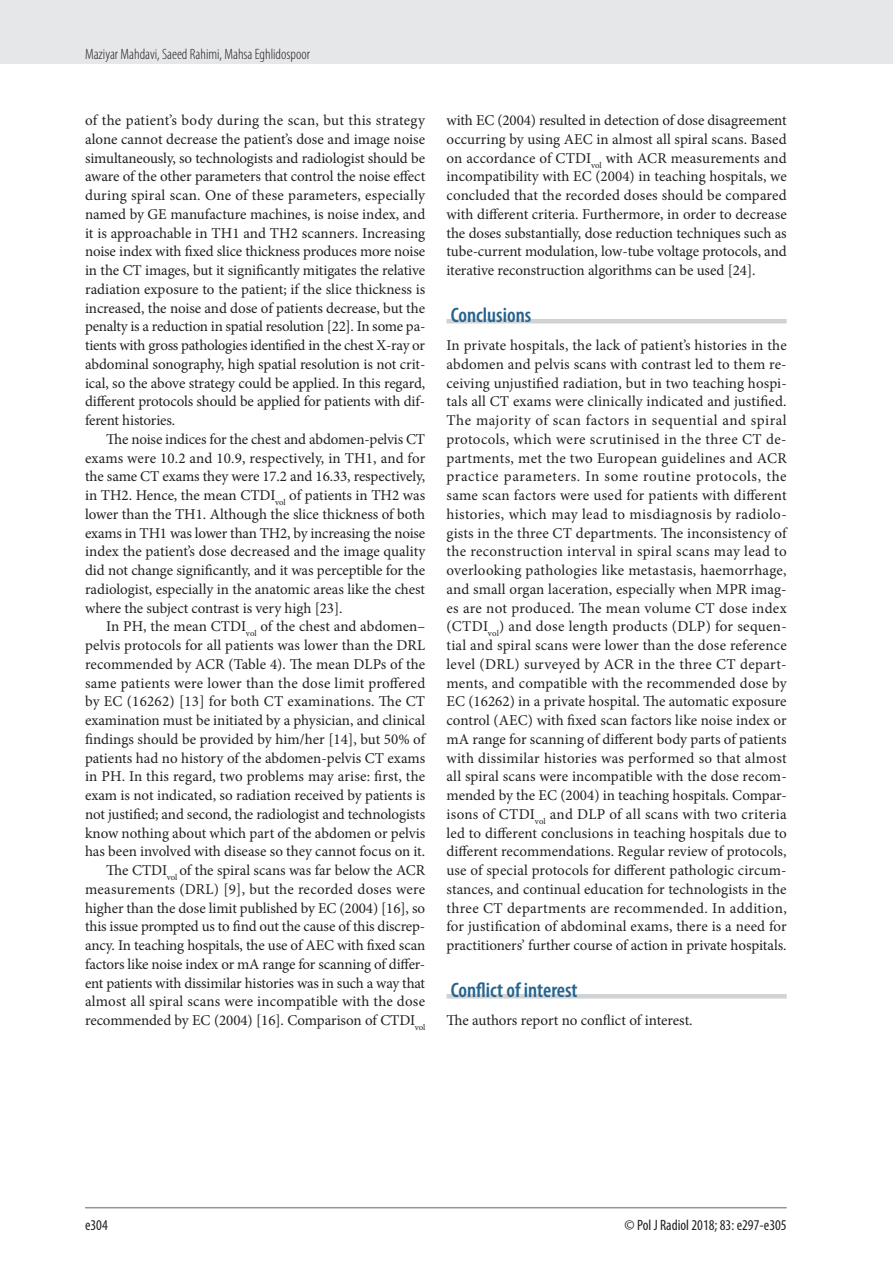
<style>
.page{position:relative;width:893px;height:1263px;background:#fff}
.page>*{position:absolute;margin:0;border:0;box-sizing:border-box;transform-origin:0 0}
.t1{font:600 condensed 21px "Myriad Pro";color:#24648f}
.t2{font:15px/18.8px "Minion Pro";letter-spacing:-.005em;color:#231f20;text-align:justify}
.t3{font:300 condensed 15px "Myriad Pro";color:#231f20}
.t4{font:condensed 15px "Myriad Pro";color:#231f20}
</style>
<div class="page">
<div style="left:0;top:0;width:893px;height:64px;background:#e6e7e9"></div>
<hr style="left:85px;top:1207px;width:702px;height:1px;background:#939598">
<hr style="left:446px;top:319px;width:341px;height:4px;background:#d1d2d4">
<hr style="left:446px;top:994px;width:341px;height:4px;background:#d1d2d4">
<p class="t3" style="left:85px;top:45px;width:226px">Maziyar Mahdavi, Saeed Rahimi, Mahsa Eghlidospoor</p>
<p class="t2" style="left:85px;top:111px;width:342px">of the patient’s body during the scan, but this strategy alone cannot decrease the patient’s dose and image noise simultaneously, so technologists and radiologist should be aware of the other parameters that control the noise effect during spiral scan. One of these parameters, especially named by GE manufacture machines, is noise index, and it is approachable in TH1 and TH2 scanners. Increasing noise index with fixed slice thickness produces more noise in the CT images, but it significantly mitigates the relative radiation exposure to the patient; if the slice thickness is increased, the noise and dose of patients decrease, but the penalty is a reduction in spatial resolution [22]. In some pa&shy;tients with gross pathologies identified in the chest X-ray or abdominal sonography, high spatial resolution is not crit&shy;ical, so the above strategy could be applied. In this regard, different protocols should be applied for patients with dif&shy;ferent histories.</p>
<p class="t2" style="left:85px;top:430px;width:342px;text-indent:21px">The noise indices for the chest and abdomen-pelvis CT exams were 10.2 and 10.9, respectively, in TH1, and for the same CT exams they were 17.2 and 16.33, respectively, in TH2. Hence, the mean CTDI<sub>vol</sub> of patients in TH2 was lower than the TH1. Although the slice thickness of both exams in TH1 was lower than TH2, by increasing the noise index the patient’s dose decreased and the image quality did not change significantly, and it was perceptible for the radiologist, especially in the anatomic areas like the chest where the subject contrast is very high [23].</p>
<p class="t2" style="left:85px;top:617px;width:342px;text-align:right">In PH, the mean CTDI<sub>vol</sub> of the chest and abdomen– pelvis protocols for all patients was lower than the DRL recommended by ACR (Table 4). The mean DLPs of the same patients were lower than the dose limit proffered by EC (16262) [13] for both CT examinations. The CT examination must be initiated by a physician, and clinical findings should be provided by him/her [14], but 50% of patients had no history of the abdomen-pelvis CT exams in PH. In this regard, two problems may arise: first, the exam is not indicated, so radiation received by patients is not justified; and second, the radiologist and technologists know nothing about which part of the abdomen or pelvis has been involved with disease so they cannot focus on it.<br>The CTDI<sub>vol</sub> of the spiral scans was far below the ACR measurements (DRL) [9], but the recorded doses were higher than the dose limit published by EC (2004) [16], so this issue prompted us to find out the cause of this discrep&shy;ancy. In teaching hospitals, the use of AEC with fixed scan factors like noise index or mA range for scanning of differ&shy;ent patients with dissimilar histories was in such a way that almost all spiral scans were incompatible with the dose recommended by EC (2004) [16]. Comparison of CTDI<sub>vol</sub></p>
<p class="t2" style="left:446px;top:111px;width:342px">with EC (2004) resulted in detection of dose disagreement occurring by using AEC in almost all spiral scans. Based on accordance of CTDI<sub>vol</sub> with ACR measurements and incompatibility with EC (2004) in teaching hospitals, we concluded that the recorded doses should be compared with different criteria. Furthermore, in order to decrease the doses substantially, dose reduction techniques such as tube-current modulation, low-tube voltage protocols, and iterative reconstruction algorithms can be used [24].</p>
<h1 class="t1" style="left:451px;top:302px;width:82px">Conclusions</h1>
<p class="t2" style="left:446px;top:336px;width:342px">In private hospitals, the lack of patient’s histories in the abdomen and pelvis scans with contrast led to them re&shy;ceiving unjustified radiation, but in two teaching hospi&shy;tals all CT exams were clinically indicated and justified.<br>The majority of scan factors in sequential and spiral protocols, which were scrutinised in the three CT de&shy;partments, met the two European guidelines and ACR practice parameters. In some routine protocols, the same scan factors were used for patients with different histories, which may lead to misdiagnosis by radiolo&shy;gists in the three CT departments. The inconsistency of the reconstruction interval in spiral scans may lead to overlooking pathologies like metastasis, haemorrhage, and small organ laceration, especially when MPR imag&shy;es are not produced. The mean volume CT dose index (CTDI<sub>vol</sub>) and dose length products (DLP) for sequen&shy;tial and spiral scans were lower than the dose reference level (DRL) surveyed by ACR in the three CT depart&shy;ments, and compatible with the recommended dose by EC (16262) in a private hospital. The automatic exposure control (AEC) with fixed scan factors like noise index or mA range for scanning of different body parts of patients with dissimilar histories was performed so that almost all spiral scans were incompatible with the dose recom&shy;mended by the EC (2004) in teaching hospitals. Compar&shy;isons of CTDI<sub>vol</sub> and DLP of all scans with two criteria led to different conclusions in teaching hospitals due to different recommendations. Regular review of protocols, use of special protocols for different pathologic circum&shy;stances, and continual education for technologists in the three CT departments are recommended. In addition, for justification of abdominal exams, there is a need for practitioners’ further course of action in private hospitals.</p>
<h1 class="t1" style="left:451px;top:977px;width:128px">Conflict of interest</h1>
<p class="t2" style="left:446px;top:1011px;width:248px">The authors report no conflict of interest.</p>
<p class="t4" style="left:85px;top:1216px;width:24px">e304</p>
<p class="t4" style="left:625px;top:1216px;width:164px">© Pol J Radiol 2018; 83: e297-e305</p>
</div>
